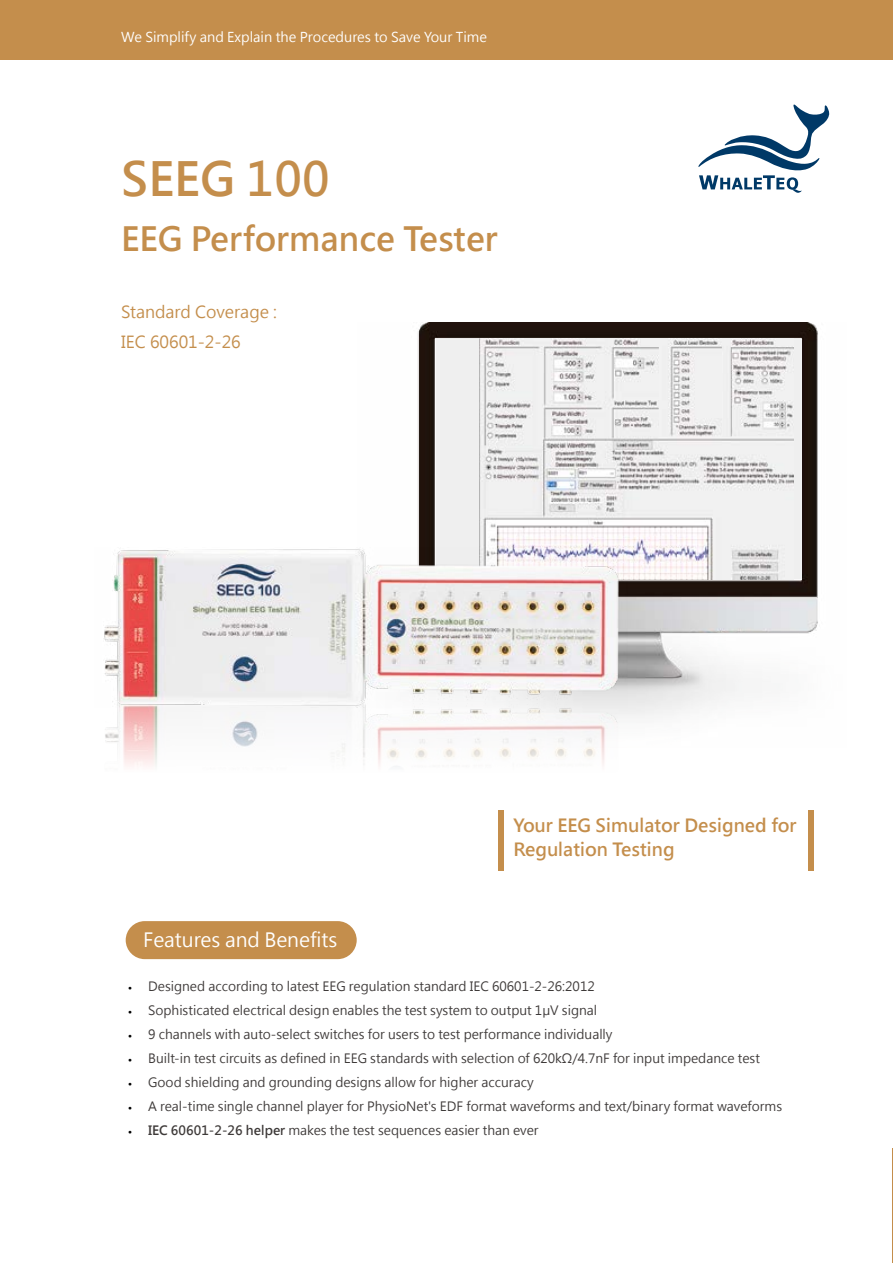
<style>
.page{position:relative;width:893px;height:1263px;background:#fff}
.page>*{position:absolute;margin:0;border:0;box-sizing:border-box;transform-origin:0 0}
.t1{font:700 46.5px "Microsoft Jheng Hei";color:#c48e4c}
.t2{font:700 33px "Microsoft Jheng Hei";color:#c48e4c}
.t3{font:19.5px "Microsoft Jheng Hei";letter-spacing:-.005em;color:#fff}
.t4{font:700 18px/24px "Microsoft Jheng Hei";color:#c48e4c}
.t5{font:16.5px/30px "Microsoft Jheng Hei";color:#c48e4c}
.t6{font:13.5px "Microsoft Jheng Hei";color:#fff}
.t7{font:12.75px "Microsoft Jheng Hei";color:#3e3a39}
.s1{font-family:"Adobe Ming Std";font-weight:300;font-size:18px;color:#000}
.s2{font-weight:700}
</style>
<div class="page">
<img style="left:417px;top:323px;width:401px;height:395px">
<div style="left:435px;top:338px;width:367px;height:242px;background:#efefef;border:1px solid #fdfdfe"></div>
<img style="left:479px;top:338px;width:314px;height:242px">
<div style="left:123px;top:919px;width:236px;height:42px;background:#c48e4c;border-radius:21px"></div>
<div style="left:121px;top:916px;width:240px;height:48px;border:4px solid #fff;border-radius:21px"></div>
<img style="left:105px;top:708px;width:523px;height:59px">
<img style="left:103px;top:548px;width:525px;height:160px">
<div style="left:498px;top:810px;width:6px;height:61px;background:#c48e4c"></div>
<div style="left:808px;top:810px;width:6px;height:61px;background:#c48e4c"></div>
<div style="left:0;top:0;width:893px;height:60px;background:#c48e4c"></div>
<svg style="left:698px;top:105px;width:132px;height:88px"></svg>
<p class="t6" style="left:121px;top:29px;width:367px">We Simplify and Explain the Procedures to Save Your Time</p>
<h1 class="t1" style="left:121px;top:150px;width:210px">SEEG 100</h1>
<h2 class="t2" style="left:121px;top:218px;width:378px">EEG Performance Tester</h2>
<p class="t5" style="left:121px;top:297px;width:157px">Standard Coverage :<br>IEC 60601-2-26</p>
<h3 class="t4" style="left:514px;top:813px;width:284px">Your EEG Simulator Designed for<br>Regulation Testing</h3>
<h3 class="t3" style="left:143px;top:927px;width:196px">Features and Benefits</h3>
<p class="t7" style="left:121px;top:978px;width:475px"><span class="s1">•</span> Designed according to latest EEG regulation standard IEC 60601-2-26:2012</p>
<p class="t7" style="left:121px;top:1002px;width:477px"><span class="s1">•</span> Sophisticated electrical design enables the test system to output 1µV signal</p>
<p class="t7" style="left:121px;top:1026px;width:493px"><span class="s1">•</span> 9 channels with auto-select switches for users to test performance individually</p>
<p class="t7" style="left:121px;top:1050px;width:640px"><span class="s1">•</span> Built-in test circuits as defined in EEG standards with selection of 620kΩ/4.7nF for input impedance test</p>
<p class="t7" style="left:121px;top:1074px;width:414px"><span class="s1">•</span> Good shielding and grounding designs allow for higher accuracy</p>
<p class="t7" style="left:121px;top:1098px;width:662px"><span class="s1">•</span> A real-time single channel player for PhysioNet's EDF format waveforms and text/binary format waveforms</p>
<p class="t7" style="left:121px;top:1122px;width:419px"><span class="s1">•</span> <span class="s2">IEC 60601-2-26 helper</span> makes the test sequences easier than ever</p>
</div>
